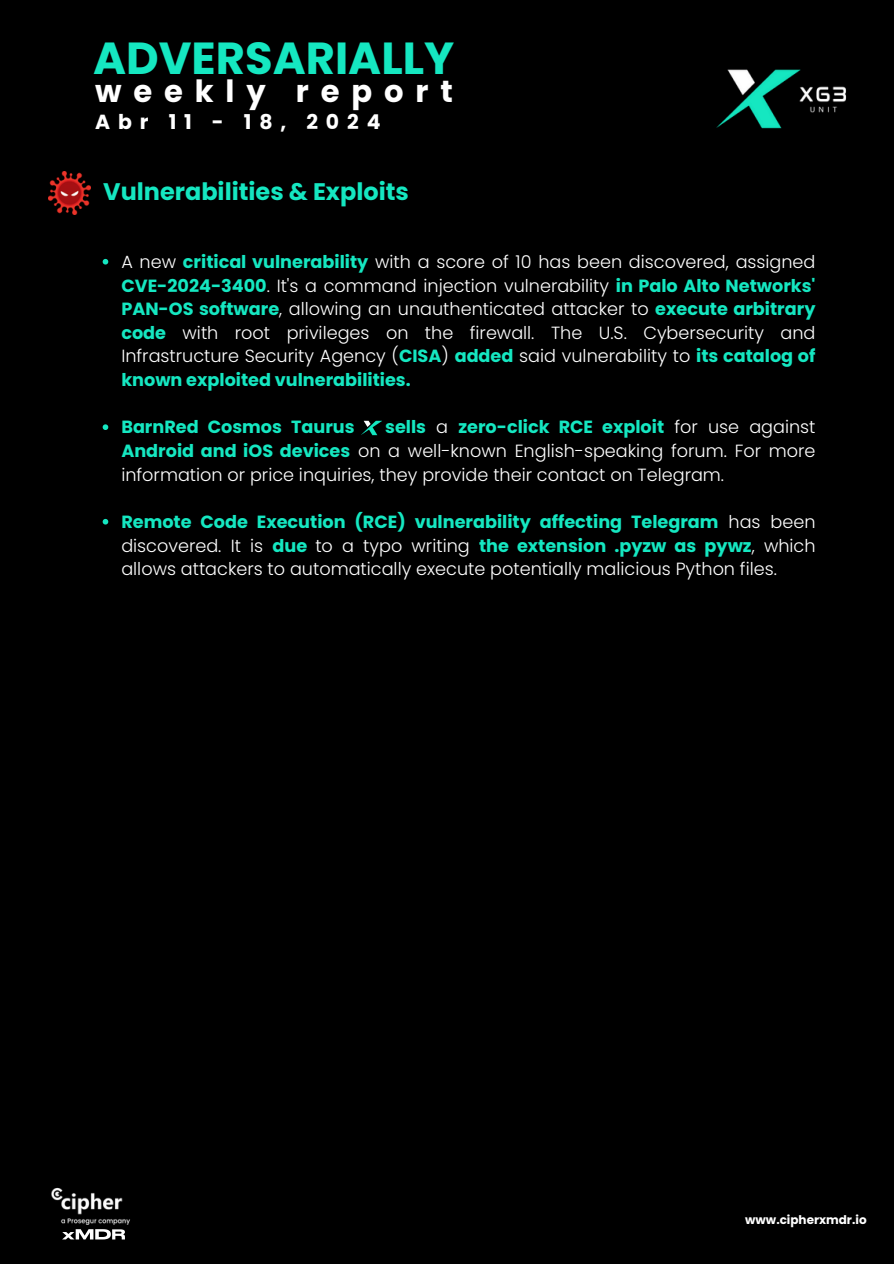
<style>
.page{position:relative;width:894px;height:1264px;background:#fff}
.page>*{position:absolute;margin:0;border:0;box-sizing:border-box;transform-origin:0 0}
.t1{font:700 44.85px "Poppins";color:#15e7c1}
.t2{font:700 30.6px "Poppins";letter-spacing:.385em;color:#fff}
.t3{font:700 24px "Poppins";color:#15e7c1}
.t4{font:700 20.4px "Poppins";letter-spacing:.385em;color:#fff}
.t5{font:300 17.7px/23.7px "Poppins";color:#fff;text-align:justify}
.t6{font:700 17.7px "Poppins";color:#15e7c1}
.t7{font:700 12px "Poppins";color:#fff}
.s1{font-weight:700;color:#15e7c1}
</style>
<div class="page">
<div style="left:0;top:0;width:893px;height:1263px;background:#000"></div>
<img style="left:51px;top:1187px;width:79px;height:38px">
<svg style="left:62px;top:1229px;width:63px;height:10px"></svg>
<img style="left:716px;top:69px;width:131px;height:60px">
<img style="left:48px;top:172px;width:43px;height:42px">
<svg style="left:103px;top:259px;width:5px;height:5px"></svg>
<svg style="left:103px;top:424px;width:5px;height:6px"></svg>
<svg style="left:103px;top:519px;width:5px;height:5px"></svg>
<img style="left:361px;top:420px;width:21px;height:16px">
<h2 class="t1" style="left:93px;top:27px;width:362px">ADVERSARIALLY</h2>
<h3 class="t2" style="left:95px;top:70px;width:359px">weekly report</h3>
<h3 class="t4" style="left:95px;top:107px;width:287px">Abr 11 - 18, 2024</h3>
<p class="t3" style="left:103px;top:175px;width:307px">Vulnerabilities &amp; Exploits</p>
<p class="t5" style="left:121px;top:250px;width:695px">A new <span class="s1">critical vulnerability</span> with a score of 10 has been discovered, assigned <span class="s1">CVE-2024-3400</span>. It's a command injection vulnerability <span class="s1">in Palo Alto Networks' PAN-OS software</span>, allowing an unauthenticated attacker to <span class="s1">execute arbitrary code</span> with root privileges on the firewall. The U.S. Cybersecurity and Infrastructure Security Agency (<span class="s1">CISA</span>) <span class="s1">added</span> said vulnerability to <span class="s1">its catalog of known exploited vulnerabilities.</span></p>
<p class="t6" style="left:121px;top:415px;width:235px">BarnRed Cosmos Taurus</p>
<p class="t5" style="left:121px;top:415px;width:695px;text-indent:264px"><span class="s1">sells</span> a <span class="s1">zero-click RCE exploit</span> for use against <span class="s1">Android and iOS devices</span> on a well-known English-speaking forum. For more information or price inquiries, they provide their contact on Telegram.</p>
<p class="t5" style="left:121px;top:510px;width:695px"><span class="s1">Remote Code Execution (RCE) vulnerability affecting Telegram</span> has been discovered. It is <span class="s1">due</span> to a typo writing <span class="s1">the extension .pyzw as pywz</span>, which allows attackers to automatically execute potentially malicious Python files.</p>
<h1 class="t7" style="left:745px;top:1210px;width:123px">www.cipherxmdr.io</h1>
</div>
